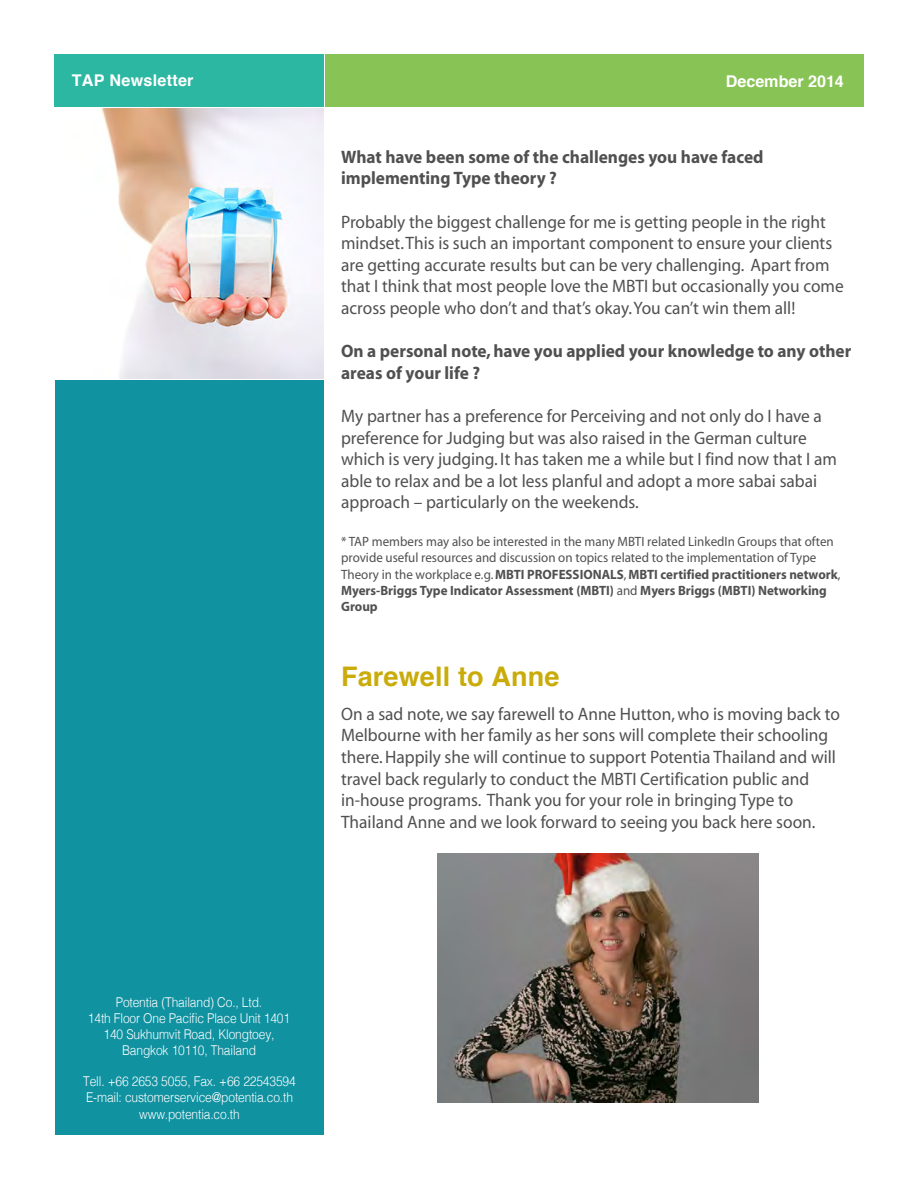
<style>
.page{position:relative;width:918px;height:1188px;background:#fff}
.page>*{position:absolute;margin:0;border:0;box-sizing:border-box;transform-origin:0 0}
.t1{font:700 27px "Helvetica";letter-spacing:.005em;color:#c9ac0a}
.t2{font:18px/21.6px "Myriad";color:#4f504f;scale:.96 1}
.t3{font:700 18px/21.6px "Myriad";color:#4f504f;scale:.96 1}
.t4{font:700 16.2px "Helvetica";letter-spacing:.015em;color:#fff}
.t5{font:700 16.2px "Helvetica";letter-spacing:-.005em;color:#fff}
.t6{font:13.5px/16.2px "Myriad";color:#4f504f;scale:.96 1}
.t7{font:300 13.5px/16.2px "Helvetica";letter-spacing:-.01em;color:#fff;text-align:center;scale:.89 1}
.s1{font-weight:700}
</style>
<div class="page">
<div style="left:55px;top:380px;width:269px;height:755px;background:#1092a1"></div>
<div style="left:54px;top:54px;width:270px;height:53px;background:#2cb7a2"></div>
<div style="left:325px;top:54px;width:539px;height:53px;background:#88c356"></div>
<img style="left:100px;top:109px;width:224px;height:269px">
<img style="left:438px;top:853px;width:320px;height:250px">
<p class="t4" style="left:72px;top:73px;width:123px">TAP Newsletter</p>
<p class="t5" style="left:726px;top:75px;width:120px">December 2014</p>
<p class="t3" style="left:341px;top:147px;width:442px">What have been some of the challenges you have faced implementing Type theory ?</p>
<p class="t2" style="left:341px;top:212px;width:525px">Probably the biggest challenge for me is getting people in the right mindset. This is such an important component to ensure your clients are getting accurate results but can be very challenging. Apart from that I think that most people love the MBTI but occasionally you come across people who don’t and that’s okay. You can’t win them all!</p>
<p class="t3" style="left:341px;top:341px;width:533px">On a personal note, have you applied your knowledge to any other areas of your life ?</p>
<p class="t2" style="left:341px;top:406px;width:518px">My partner has a preference for Perceiving and not only do I have a preference for Judging but was also raised in the German culture which is very judging. It has taken me a while but I find now that I am able to relax and be a lot less planful and adopt a more sabai sabai approach – particularly on the weekends.</p>
<p class="t6" style="left:341px;top:534px;width:522px">* TAP members may also be interested in the many MBTI related LinkedIn Groups that often provide useful resources and discussion on topics related to the implementation of Type Theory in the workplace e.g. <span class="s1">MBTI PROFESSIONALS</span>, <span class="s1">MBTI certified practitioners network</span>, <span class="s1">Myers-Briggs Type Indicator Assessment (MBTI)</span> and <span class="s1">Myers Briggs (MBTI) Networking Group</span></p>
<h1 class="t1" style="left:341px;top:665px;width:220px">Farewell to Anne</h1>
<p class="t2" style="left:341px;top:704px;width:521px">On a sad note, we say farewell to Anne Hutton, who is moving back to Melbourne with her family as her sons will complete their schooling there. Happily she will continue to support Potentia Thailand and will travel back regularly to conduct the MBTI Certification public and in-house programs. Thank you for your role in bringing Type to Thailand Anne and we look forward to seeing you back here soon.</p>
<p class="t7" style="left:88px;top:995px;width:229px">Potentia (Thailand) Co., Ltd.<br>14th Floor One Pacific Place Unit 1401<br>140 Sukhumvit Road, Klongtoey,<br>Bangkok 10110, Thailand</p>
<p class="t7" style="left:83px;top:1075px;width:240px">Tell. +66 2653 5055, Fax. +66 22543594<br>E-mail: customerservice@potentia.co.th www.potentia.co.th</p>
</div>
